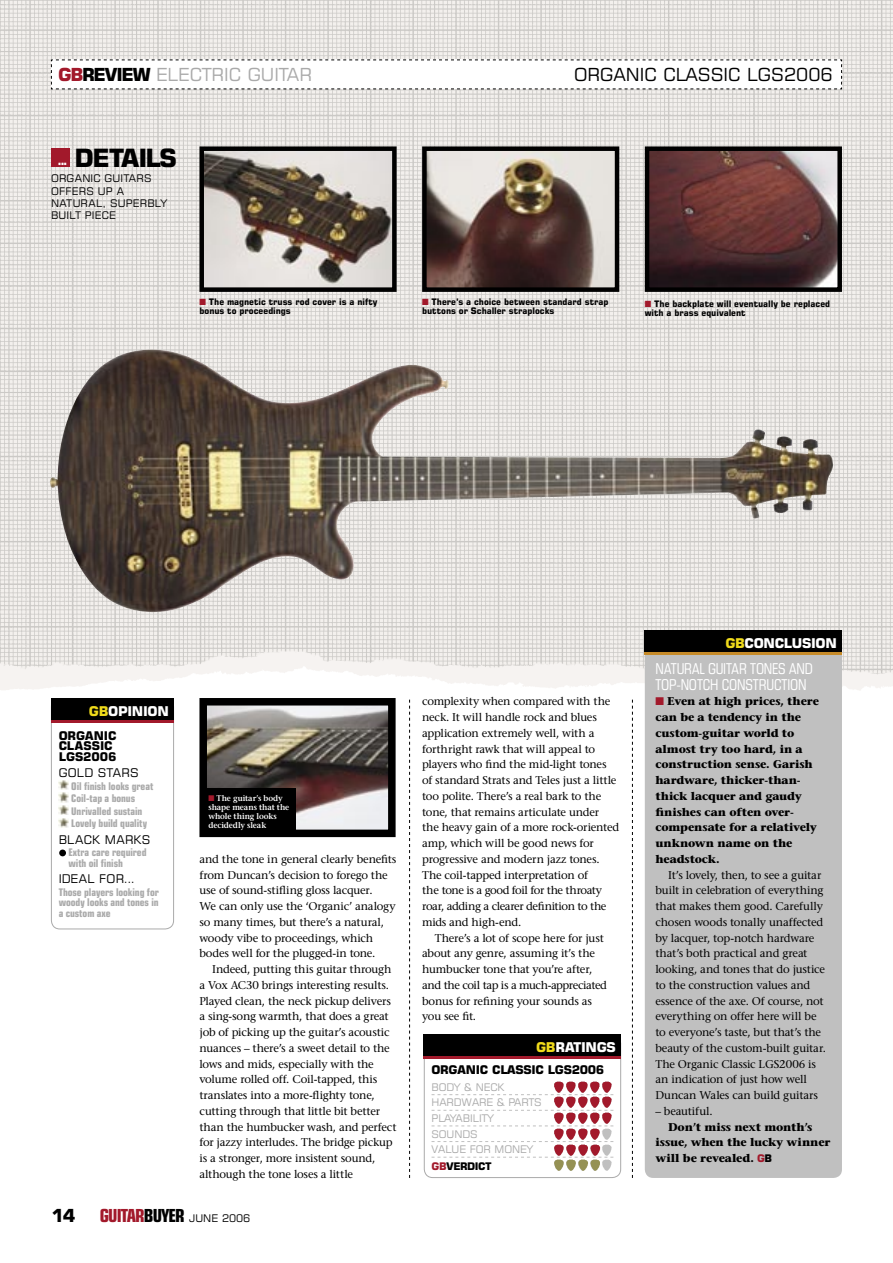
<style>
.page{position:relative;width:893px;height:1263px;background:#fff}
.page>*{position:absolute;margin:0;border:0;box-sizing:border-box;transform-origin:0 0}
.t1{font:700 25.2px "Square 721 BT";letter-spacing:-.055em;color:#000}
.t2{font:18px "Square 721 BT";color:#aaa}
.t3{font:18px "Square 721 BT";color:#000}
.t4{font:700 condensed 18px "Square 721 BT";letter-spacing:-.05em;color:#a2192b}
.t5{font:700 18px "Square 721 BT";color:#000}
.t6{font:15.15px "Kipp No 1";color:#fff}
._05__GB_Rev_body{font:condensed 15px/15.8px "Square 721 BT";letter-spacing:-.005em;color:#fff}
.t7{font:700 13.5px "Square 721 BT";letter-spacing:-.025em;color:#fff}
._17__GB_Rev_stars_product_name{font:700 12px/10.5px "Square 721 BT";letter-spacing:-.02em;color:#000}
._18__GB_Rev_stars_category{font:12px "Square 721 BT";letter-spacing:.02em;color:#000}
._05__GB_Rev_body-2{font:11.25px/15.8px "Stone Serif";letter-spacing:-.02em;color:#000}
._04__GB_Rev_body_1st_para{font:700 11.25px/15.8px "Stone Serif";letter-spacing:-.01em;color:#000}
._05__GB_Rev_body-3{font:700 11.25px/15.8px "Stone Serif";letter-spacing:-.01em;color:#000}
._19__GB_Rev_stars_text{font:700 condensed 10.5px/10.5px "Square 721 BT";letter-spacing:-.005em;color:#aaa}
.t8{font:10.5px "Square 721 BT";letter-spacing:-.01em;color:#aaa}
._20__GB_Rev_details_strap{font:10.5px/12.3px "Square 721 BT";letter-spacing:.02em;color:#000}
.t9{font:700 10.5px "Square 721 BT";letter-spacing:-.04em;color:#000}
._20__GB_Rev_details_strap-2{font:10.5px "Square 721 BT";color:#000}
._21__GB_Rev_details_caption{font:700 9px/9px "Square 721 BT";letter-spacing:-.005em;color:#000;scale:.95 1}
._00__GB_Caption{font:600 8.25px/9px "Stone Serif";letter-spacing:-.005em;color:#fff;scale:.95 1}
.s1{font-weight:700;color:#a2192b}
.s2{font-weight:700;color:#000}
.s3{color:#a2192b}
.s4{color:#efda1b}
.s5{font-family:"Square 721 BT";font-size:10.5px;color:#a2192b}
.s6{font-family:"Square 721 BT";font-size:10.5px}
.s7{color:#000}
</style>
<div class="page">
<img style="left:0;top:0;width:893px;height:630px">
<img style="left:204px;top:151px;width:188px;height:136px">
<div style="left:199px;top:146px;width:198px;height:146px;border:4px solid #000"></div>
<img style="left:427px;top:151px;width:187px;height:136px">
<div style="left:422px;top:146px;width:197px;height:146px;border:4px solid #000"></div>
<img style="left:650px;top:151px;width:187px;height:136px">
<div style="left:645px;top:146px;width:197px;height:146px;border:4px solid #000"></div>
<img style="left:0;top:630px;width:893px;height:10px">
<img style="left:0;top:640px;width:893px;height:118px">
<svg style="left:423px;top:1034px;width:198px;height:143px"></svg>
<div style="left:424px;top:1034px;width:197px;height:25px;background:#a2192b"></div>
<div style="left:424px;top:1034px;width:197px;height:22px;background:#000"></div>
<img style="left:613px;top:1080px;width:1px;height:14px">
<img style="left:553px;top:1080px;width:60px;height:14px">
<img style="left:553px;top:1096px;width:61px;height:29px">
<img style="left:601px;top:1127px;width:13px;height:14px">
<img style="left:553px;top:1127px;width:48px;height:14px">
<img style="left:601px;top:1143px;width:13px;height:14px">
<img style="left:553px;top:1143px;width:48px;height:14px">
<img style="left:600px;top:1159px;width:14px;height:14px">
<img style="left:553px;top:1159px;width:47px;height:14px">
<svg style="left:409px;top:700px;width:1px;height:478px"></svg>
<svg style="left:632px;top:700px;width:1px;height:478px"></svg>
<svg style="left:51px;top:722px;width:123px;height:207px"></svg>
<div style="left:59px;top:849px;width:7px;height:7px;background:#000;border-radius:50%"></div>
<div style="left:51px;top:698px;width:123px;height:24px;background:linear-gradient(to right,#a2192b,#a2192b)"></div>
<div style="left:51px;top:698px;width:123px;height:21px;background:#000"></div>
<div style="left:645px;top:655px;width:197px;height:523px;background:#c0c0c0"></div>
<div style="left:645px;top:631px;width:197px;height:24px;background:#c78b29"></div>
<div style="left:645px;top:631px;width:197px;height:21px;background:#000"></div>
<svg style="left:51px;top:59px;width:791px;height:31px"></svg>
<div style="left:51px;top:149px;width:18px;height:18px;background:#a2192b"></div>
<img style="left:50px;top:345px;width:784px;height:275px">
<img style="left:208px;top:707px;width:179px;height:121px">
<div style="left:199px;top:698px;width:197px;height:139px;border:8px solid #000"></div>
<div style="left:202px;top:789px;width:94px;height:45px;background:#000"></div>
<p class="t2" style="left:58px;top:63px;width:255px"><span class="s1">GB</span><span class="s2">REVIEW</span> ELECTRIC GUITAR</p>
<p class="t3" style="left:574px;top:63px;width:260px">ORGANIC CLASSIC LGS2006</p>
<p class="t6" style="left:58px;top:151px;width:10px">...</p>
<p class="t1" style="left:75px;top:143px;width:104px">DETAILS</p>
<p class="_20__GB_Rev_details_strap" style="left:51px;top:172px;width:117px">ORGANIC GUITARS<br>OFFERS UP A<br>NATURAL, SUPERBLY<br>BUILT PIECE</p>
<p class="_21__GB_Rev_details_caption" style="left:199px;top:297px;width:189px"><span class="s3">■</span> The magnetic truss rod cover is a nifty bonus to proceedings</p>
<p class="_21__GB_Rev_details_caption" style="left:422px;top:297px;width:198px"><span class="s3">■</span> There’s a choice between standard strap buttons or Schaller straplocks</p>
<p class="_21__GB_Rev_details_caption" style="left:645px;top:299px;width:197px"><span class="s3">■</span> The backplate will eventually be replaced with a brass equivalent</p>
<p class="t7" style="left:725px;top:635px;width:113px"><span class="s4">GB</span>CONCLUSION</p>
<p class="_05__GB_Rev_body" style="left:655px;top:661px;width:159px">NATURAL GUITAR TONES AND<br>TOP-NOTCH CONSTRUCTION</p>
<p class="t7" style="left:89px;top:702px;width:81px"><span class="s4">GB</span>OPINION</p>
<p class="_04__GB_Rev_body_1st_para" style="left:655px;top:693px;width:165px"><span class="s3">■</span> Even at high prices, there can be a tendency in the custom-guitar world to almost try too hard, in a construction sense. Garish hardware, thicker-than&shy;thick lacquer and gaudy finishes can often over&shy;compensate for a relatively unknown name on the headstock.</p>
<p class="_05__GB_Rev_body-2" style="left:655px;top:867px;width:172px;text-indent:13px">It’s lovely, then, to see a guitar built in celebration of everything that makes them good. Carefully chosen woods tonally unaffected by lacquer, top-notch hardware that’s both practical and great looking, and tones that do justice to the construction values and essence of the axe. Of course, not everything on offer here will be to everyone’s taste, but that’s the beauty of the custom-built guitar.<br>The Organic Classic LGS2006 is an indication of just how well<br>Duncan Wales can build guitars</p>
<p class="_05__GB_Rev_body-2" style="left:655px;top:1103px;width:59px">– beautiful.</p>
<p class="_05__GB_Rev_body-3" style="left:655px;top:1119px;width:177px;text-indent:13px">Don’t miss next month’s issue, when the lucky winner will be revealed. <span class="s5">G</span><span class="s6">B</span></p>
<p class="_05__GB_Rev_body-2" style="left:422px;top:693px;width:199px">complexity when compared with the neck. It will handle rock and blues application extremely well, with a forthright rawk that will appeal to players who find the mid-light tones of standard Strats and Teles just a little too polite. There’s a real bark to the tone, that remains articulate under<br>the heavy gain of a more rock-oriented amp, which will be good news for progressive and modern jazz tones.<br>The coil-tapped interpretation of<br>the tone is a good foil for the throaty roar, adding a clearer definition to the mids and high-end.</p>
<p class="_05__GB_Rev_body-2" style="left:422px;top:930px;width:186px;text-indent:13px">There’s a lot of scope here for just about any genre, assuming it’s the humbucker tone that you’re after, and the coil tap is a much-appreciated bonus for refining your sounds as you see fit.</p>
<p class="_17__GB_Rev_stars_product_name" style="left:59px;top:730px;width:59px">ORGANIC<br>CLASSIC<br>LGS2006</p>
<p class="_18__GB_Rev_stars_category" style="left:59px;top:765px;width:82px">GOLD STARS</p>
<p class="_19__GB_Rev_stars_text" style="left:71px;top:780px;width:84px">Oil finish looks great</p>
<p class="_19__GB_Rev_stars_text" style="left:71px;top:793px;width:65px">Coil-tap a bonus</p>
<p class="_19__GB_Rev_stars_text" style="left:71px;top:806px;width:73px">Unrivalled sustain</p>
<p class="_19__GB_Rev_stars_text" style="left:71px;top:818px;width:77px">Lovely build quality</p>
<p class="_18__GB_Rev_stars_category" style="left:59px;top:832px;width:93px">BLACK MARKS</p>
<p class="_19__GB_Rev_stars_text" style="left:68px;top:847px;width:80px">Extra care required with oil finish</p>
<p class="_18__GB_Rev_stars_category" style="left:59px;top:871px;width:79px">IDEAL FOR...</p>
<p class="_19__GB_Rev_stars_text" style="left:59px;top:887px;width:102px;text-align:justify">Those players looking for woody looks and tones in a custom axe</p>
<p class="_00__GB_Caption" style="left:208px;top:793px;width:87px"><span class="s3">■</span> The guitar’s body shape means that the whole thing looks decidedly sleak</p>
<p class="_05__GB_Rev_body-2" style="left:199px;top:851px;width:199px">and the tone in general clearly benefits from Duncan’s decision to forego the use of sound-stifling gloss lacquer.<br>We can only use the ‘Organic’ analogy so many times, but there’s a natural, woody vibe to proceedings, which bodes well for the plugged-in tone.</p>
<p class="_05__GB_Rev_body-2" style="left:199px;top:961px;width:199px;text-indent:13px">Indeed, putting this guitar through a Vox AC30 brings interesting results.<br>Played clean, the neck pickup delivers a sing-song warmth, that does a great job of picking up the guitar’s acoustic nuances – there’s a sweet detail to the lows and mids, especially with the volume rolled off. Coil-tapped, this translates into a more-flighty tone, cutting through that little bit better than the humbucker wash, and perfect for jazzy interludes. The bridge pickup is a stronger, more insistent sound, although the tone loses a little</p>
<p class="t7" style="left:536px;top:1039px;width:81px"><span class="s4">GB</span>RATINGS</p>
<p class="_17__GB_Rev_stars_product_name" style="left:432px;top:1065px;width:174px">ORGANIC CLASSIC LGS2006</p>
<p class="t8" style="left:432px;top:1080px;width:75px">BODY &amp; NECK</p>
<p class="t8" style="left:432px;top:1096px;width:112px">HARDWARE &amp; PARTS</p>
<p class="t8" style="left:432px;top:1111px;width:64px">PLAYABILITY</p>
<p class="t8" style="left:432px;top:1127px;width:48px">SOUNDS</p>
<p class="t8" style="left:432px;top:1143px;width:103px">VALUE FOR MONEY</p>
<p class="t9" style="left:432px;top:1160px;width:62px"><span class="s3">GB</span>VERDICT</p>
<p class="t5" style="left:51px;top:1205px;width:26px">14</p>
<p class="t4" style="left:100px;top:1205px;width:86px">GUITAR<span class="s7">BUYER</span></p>
<p class="_20__GB_Rev_details_strap-2" style="left:189px;top:1211px;width:63px">JUNE 2006</p>
</div>
